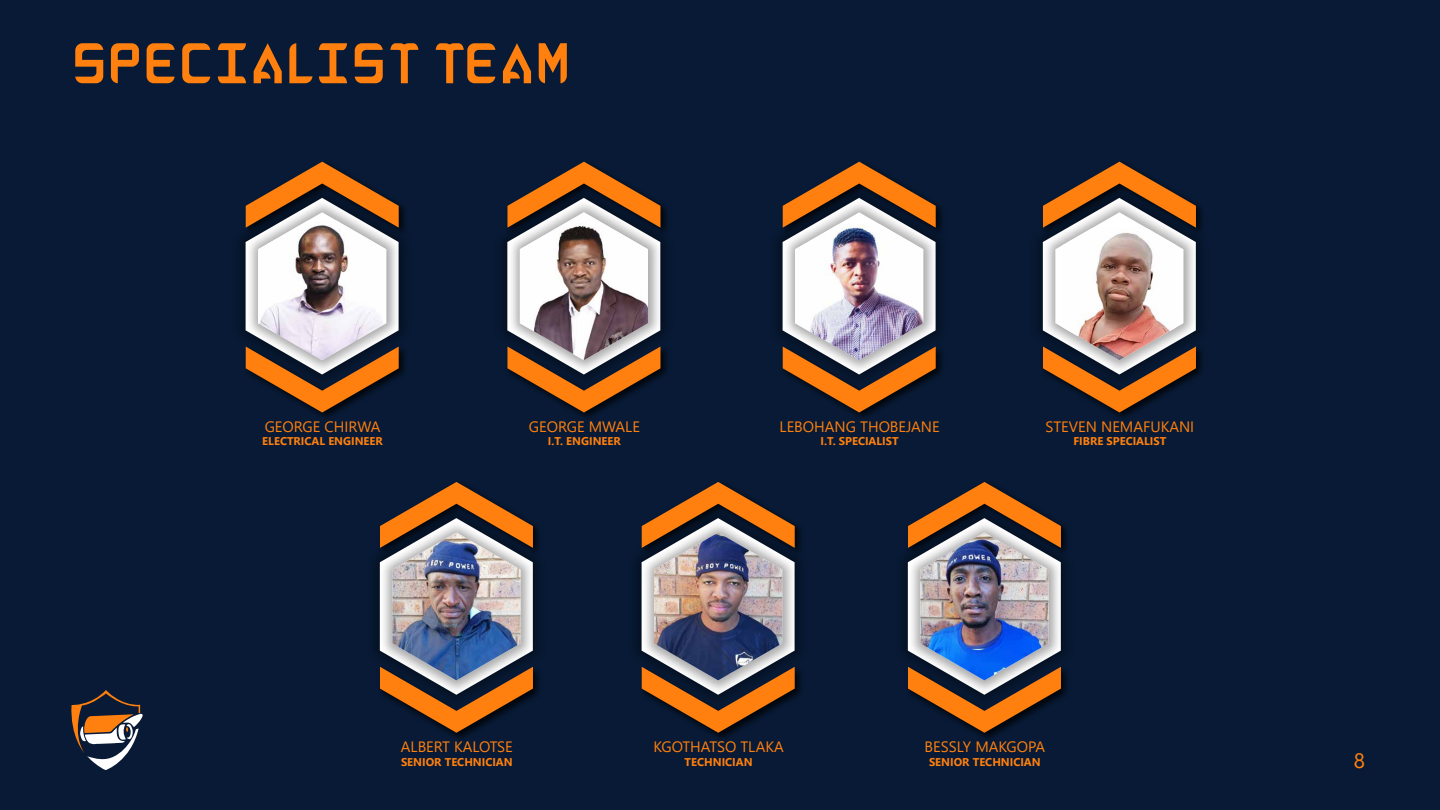
<style>
.page{position:relative;width:1440px;height:810px;background:#081a35}
.page>*{position:absolute;margin:0;border:0;box-sizing:border-box;transform-origin:0 0}
.t1{font:56.25px "ABANDON ALPHABETA Regular";color:#ff800e}
.t2{font:20.77px "Segoe UI";color:#ff800e}
.t3{font:15px "Segoe UI";color:#ff800e}
.t4{font:700 11.25px "Segoe UI";color:#ff800e}
</style>
<div class="page">
<img style="left:241px;top:161px;width:164px;height:256px">
<svg style="left:246px;top:162px;width:153px;height:251px"></svg>
<img style="left:503px;top:161px;width:164px;height:256px">
<svg style="left:507px;top:162px;width:153px;height:251px"></svg>
<img style="left:778px;top:161px;width:164px;height:256px">
<img style="left:783px;top:162px;width:153px;height:251px">
<img style="left:1039px;top:161px;width:163px;height:256px">
<svg style="left:1043px;top:162px;width:153px;height:251px"></svg>
<img style="left:376px;top:525px;width:163px;height:213px">
<img style="left:380px;top:482px;width:153px;height:251px">
<img style="left:637px;top:525px;width:164px;height:213px">
<img style="left:642px;top:482px;width:153px;height:251px">
<img style="left:904px;top:525px;width:163px;height:213px">
<img style="left:908px;top:482px;width:153px;height:251px">
<svg style="left:71px;top:690px;width:72px;height:80px"></svg>
<h1 class="t1" style="left:69px;top:43px;width:501px">SPECIALIST TEAM</h1>
<h3 class="t3" style="left:265px;top:413px;width:117px">GEORGE CHIRWA</h3>
<p class="t4" style="left:262px;top:431px;width:122px">ELECTRICAL ENGINEER</p>
<h3 class="t3" style="left:529px;top:413px;width:113px">GEORGE MWALE</h3>
<p class="t4" style="left:548px;top:431px;width:74px">I.T. ENGINEER</p>
<h3 class="t3" style="left:780px;top:413px;width:161px">LEBOHANG THOBEJANE</h3>
<p class="t4" style="left:821px;top:431px;width:80px">I.T. SPECIALIST</p>
<h3 class="t3" style="left:1045px;top:413px;width:150px">STEVEN NEMAFUKANI</h3>
<p class="t4" style="left:1073px;top:431px;width:94px">FIBRE SPECIALIST</p>
<h3 class="t3" style="left:401px;top:733px;width:113px">ALBERT KALOTSE</h3>
<p class="t4" style="left:401px;top:751px;width:113px">SENIOR TECHNICIAN</p>
<h3 class="t3" style="left:653px;top:733px;width:132px">KGOTHATSO TLAKA</h3>
<p class="t4" style="left:685px;top:751px;width:70px">TECHNICIAN</p>
<h3 class="t3" style="left:925px;top:733px;width:122px">BESSLY MAKGOPA</h3>
<p class="t4" style="left:929px;top:751px;width:113px">SENIOR TECHNICIAN</p>
<h2 class="t2" style="left:1354px;top:741px;width:13px">8</h2>
</div>
